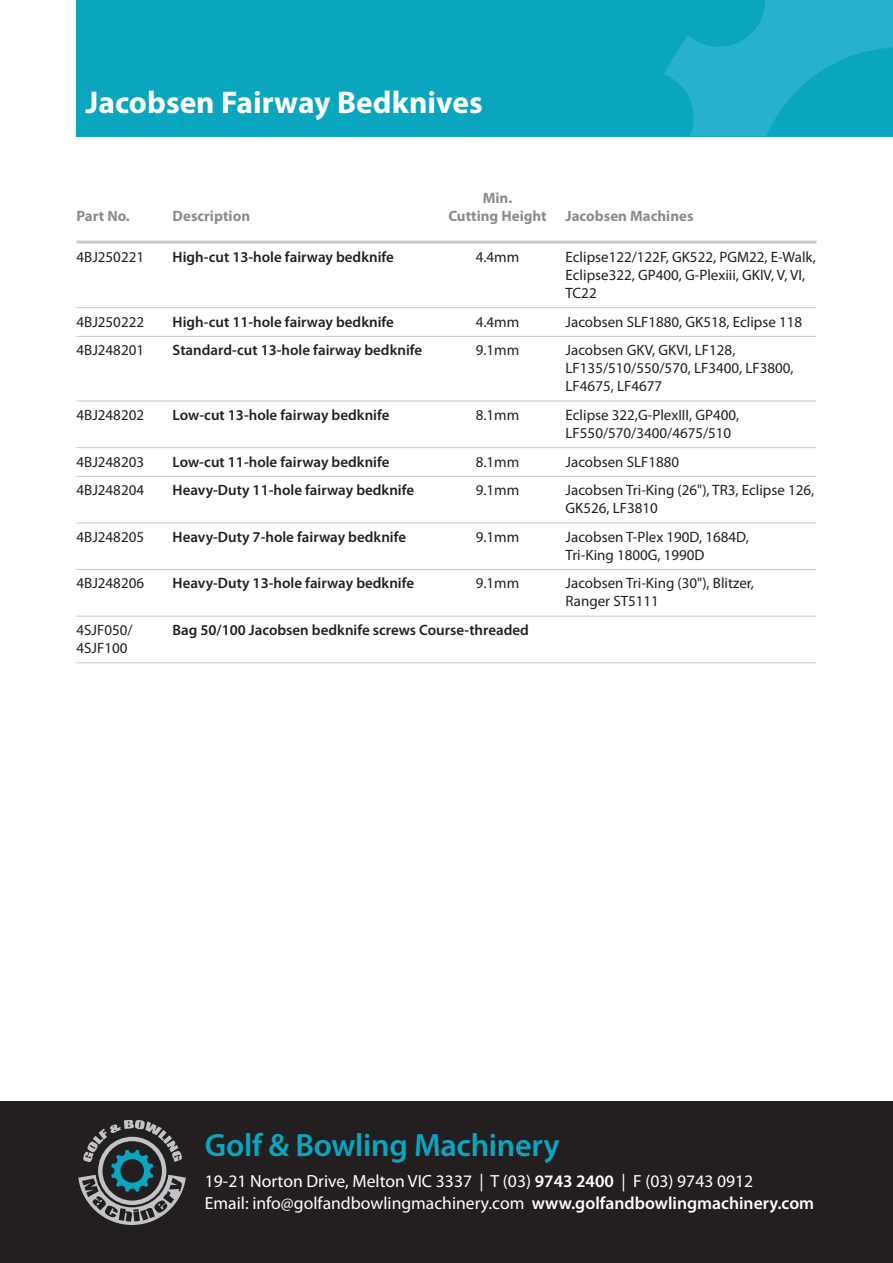
<style>
.page{position:relative;width:893px;height:1263px;background:#fff}
.page>*{position:absolute;margin:0;border:0;box-sizing:border-box;transform-origin:0 0}
.t1{font:600 32.25px "Myriad Pro";letter-spacing:-.01em;color:#0aa6c0}
.t2{font:700 31.5px "Myriad Pro";color:#fff}
.t3{font:17.55px/22px "Myriad Pro";color:#fff}
.t4{font:15px/18px "Myriad Pro";color:#231f20}
.t5{font:600 15px "Myriad Pro";color:#231f20}
.t6{font:700 15px "Myriad Pro";color:#8a8c8f}
.s1{font-weight:600}
</style>
<div class="page">
<hr style="left:77px;top:241px;width:739px;height:3px;background:#c7c8ca">
<hr style="left:77px;top:307px;width:739px;height:1px;background:#c7c8ca">
<hr style="left:77px;top:336px;width:739px;height:1px;background:#c7c8ca">
<hr style="left:77px;top:401px;width:739px;height:1px;background:#c7c8ca">
<hr style="left:77px;top:447px;width:739px;height:1px;background:#c7c8ca">
<hr style="left:77px;top:476px;width:739px;height:1px;background:#c7c8ca">
<hr style="left:77px;top:522px;width:739px;height:1px;background:#c7c8ca">
<hr style="left:77px;top:569px;width:739px;height:1px;background:#c7c8ca">
<hr style="left:77px;top:616px;width:739px;height:1px;background:#c7c8ca">
<hr style="left:77px;top:662px;width:739px;height:1px;background:#c7c8ca">
<div style="left:0;top:1101px;width:893px;height:162px;background:#231f20"></div>
<svg style="left:78px;top:1120px;width:108px;height:105px"></svg>
<div style="left:77px;top:0;width:816px;height:136px;background:#0aa6c0"></div>
<svg style="left:665px;top:0;width:228px;height:136px"></svg>
<h2 class="t2" style="left:86px;top:91px;width:399px">Jacobsen Fairway Bedknives</h2>
<p class="t6" style="left:483px;top:192px;width:31px">Min.</p>
<p class="t6" style="left:77px;top:210px;width:55px">Part No.</p>
<p class="t6" style="left:173px;top:210px;width:79px">Description</p>
<p class="t6" style="left:448px;top:210px;width:100px">Cutting Height</p>
<p class="t6" style="left:566px;top:210px;width:129px">Jacobsen Machines</p>
<p class="t4" style="left:77px;top:249px;width:69px">4BJ250221</p>
<p class="t5" style="left:173px;top:251px;width:223px">High-cut 13-hole fairway bedknife</p>
<p class="t4" style="left:476px;top:249px;width:45px">4.4mm</p>
<p class="t4" style="left:566px;top:249px;width:252px">Eclipse122/122F, GK522, PGM22, E-Walk,<br>Eclipse322, GP400, G-Plexiii, GKIV, V, VI,<br>TC22</p>
<p class="t4" style="left:77px;top:314px;width:69px">4BJ250222</p>
<p class="t5" style="left:173px;top:316px;width:223px">High-cut 11-hole fairway bedknife</p>
<p class="t4" style="left:476px;top:314px;width:45px">4.4mm</p>
<p class="t4" style="left:566px;top:314px;width:238px">Jacobsen SLF1880, GK518, Eclipse 118</p>
<p class="t4" style="left:77px;top:342px;width:69px">4BJ248201</p>
<p class="t5" style="left:173px;top:345px;width:251px">Standard-cut 13-hole fairway bedknife</p>
<p class="t4" style="left:476px;top:342px;width:45px">9.1mm</p>
<p class="t4" style="left:566px;top:342px;width:230px">Jacobsen GKV, GKVI, LF128,<br>LF135/510/550/570, LF3400, LF3800,<br>LF4675, LF4677</p>
<p class="t4" style="left:77px;top:407px;width:69px">4BJ248202</p>
<p class="t5" style="left:173px;top:409px;width:218px">Low-cut 13-hole fairway bedknife</p>
<p class="t4" style="left:476px;top:407px;width:45px">8.1mm</p>
<p class="t4" style="left:566px;top:407px;width:175px">Eclipse 322,G-PlexIII, GP400,<br>LF550/570/3400/4675/510</p>
<p class="t4" style="left:77px;top:454px;width:69px">4BJ248203</p>
<p class="t5" style="left:173px;top:456px;width:218px">Low-cut 11-hole fairway bedknife</p>
<p class="t4" style="left:476px;top:454px;width:45px">8.1mm</p>
<p class="t4" style="left:566px;top:454px;width:115px">Jacobsen SLF1880</p>
<p class="t4" style="left:77px;top:482px;width:69px">4BJ248204</p>
<p class="t5" style="left:173px;top:484px;width:243px">Heavy-Duty 11-hole fairway bedknife</p>
<p class="t4" style="left:476px;top:482px;width:45px">9.1mm</p>
<p class="t4" style="left:566px;top:482px;width:250px">Jacobsen Tri-King (26"), TR3, Eclipse 126,<br>GK526, LF3810</p>
<p class="t4" style="left:77px;top:529px;width:69px">4BJ248205</p>
<p class="t5" style="left:173px;top:531px;width:235px">Heavy-Duty 7-hole fairway bedknife</p>
<p class="t4" style="left:476px;top:529px;width:45px">9.1mm</p>
<p class="t4" style="left:566px;top:529px;width:185px">Jacobsen T-Plex 190D, 1684D,<br>Tri-King 1800G, 1990D</p>
<p class="t4" style="left:77px;top:576px;width:69px">4BJ248206</p>
<p class="t5" style="left:173px;top:578px;width:243px">Heavy-Duty 13-hole fairway bedknife</p>
<p class="t4" style="left:476px;top:576px;width:45px">9.1mm</p>
<p class="t4" style="left:566px;top:576px;width:190px">Jacobsen Tri-King (30"), Blitzer,<br>Ranger ST5111</p>
<p class="t4" style="left:77px;top:622px;width:58px">4SJF050/</p>
<p class="t5" style="left:173px;top:624px;width:358px">Bag 50/100 Jacobsen bedknife screws Course-threaded</p>
<p class="t4" style="left:77px;top:640px;width:53px">4SJF100</p>
<h1 class="t1" style="left:205px;top:1133px;width:356px">Golf &amp; Bowling Machinery</h1>
<p class="t3" style="left:205px;top:1171px;width:611px">19-21 Norton Drive, Melton VIC 3337 | T (03) <span class="s1">9743 2400</span> | F (03) 9743 0912<br>Email: info@golfandbowlingmachinery.com <span class="s1">www.golfandbowlingmachinery.com</span></p>
</div>
